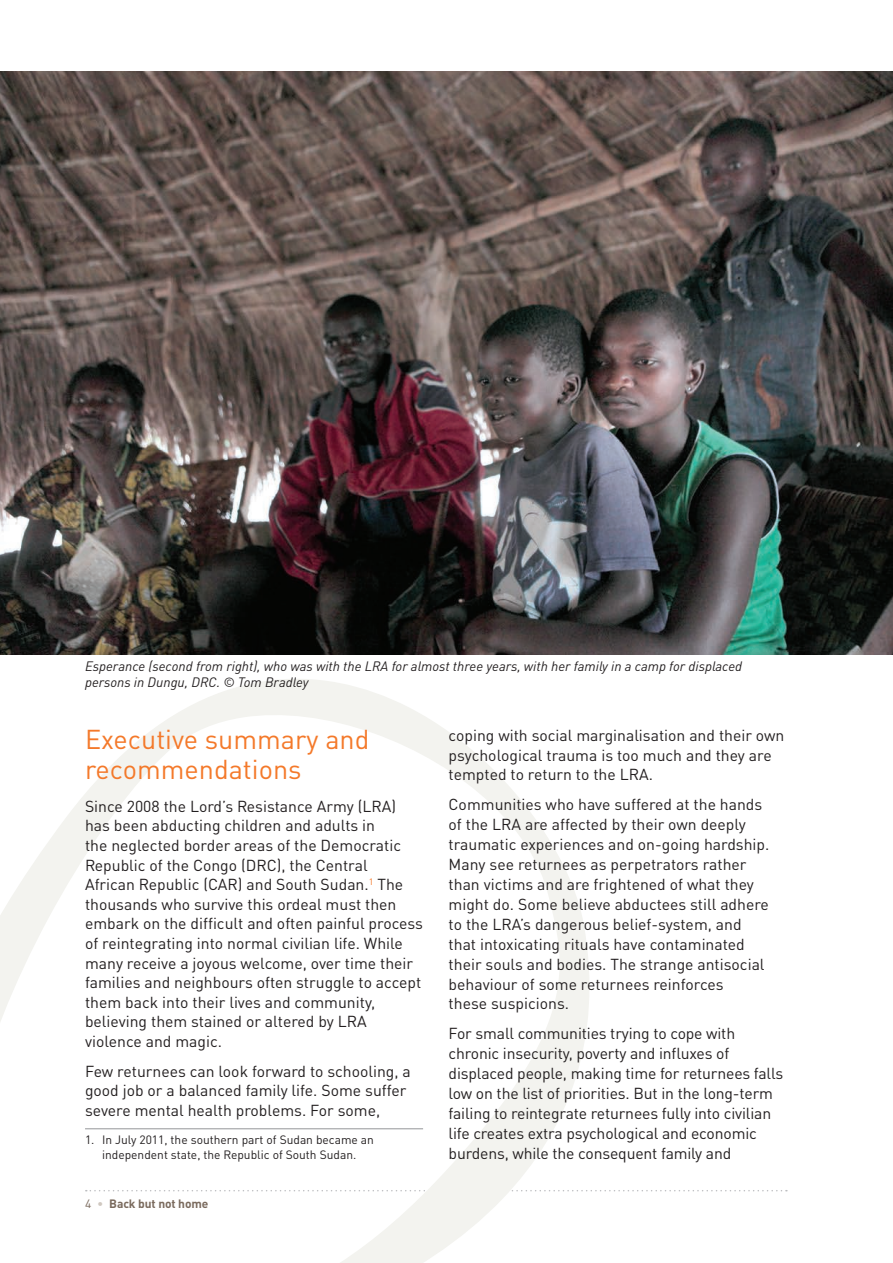
<style>
.page{position:relative;width:893px;height:1263px;background:#fff}
.page>*{position:absolute;margin:0;border:0;box-sizing:border-box;transform-origin:0 0}
.Heading_23pt{font:27px/30.2px "DIN Pro";color:#f4792a}
.t1{font:15.75px/20px "DIN Pro";color:#231f20}
.t2{font:italic 13.5px/16.5px "DIN Pro";color:#231f20}
.footnote{font:12px/15px "DIN Pro";color:#231f20;text-align:center}
.t3{font:700 12px "DIN Pro";letter-spacing:-.01em;color:#7a6a5d}
.s1{font-weight:400}
.s2{font-weight:400;color:#d0c8c0}
</style>
<div class="page">
<svg style="left:595px;top:1190px;width:192px;height:1px"></svg>
<svg style="left:0;top:679px;width:592px;height:584px"></svg>
<hr style="left:85px;top:1128px;width:338px;height:1px;background:#939598">
<img style="left:0;top:71px;width:893px;height:584px">
<p class="t2" style="left:85px;top:656px;width:659px">Esperance (second from right), who was with the LRA for almost three years, with her family in a camp for displaced persons in Dungu, DRC. © Tom Bradley</p>
<p class="Heading_23pt" style="left:85px;top:722px;width:286px">Executive summary and recommendations</p>
<p class="t1" style="left:85px;top:795px;width:339px">Since 2008 the Lord’s Resistance Army (LRA) has been abducting children and adults in<br>the neglected border areas of the Democratic Republic of the Congo (DRC), the Central<br>African Republic (CAR) and South Sudan.<sup>1</sup> The thousands who survive this ordeal must then embark on the difficult and often painful process of reintegrating into normal civilian life. While many receive a joyous welcome, over time their families and neighbours often struggle to accept them back into their lives and community, believing them stained or altered by LRA violence and magic.</p>
<p class="t1" style="left:85px;top:1060px;width:327px">Few returnees can look forward to schooling, a good job or a balanced family life. Some suffer severe mental health problems. For some,</p>
<p class="footnote" style="left:85px;top:1131px;width:290px">1. In July 2011, the southern part of Sudan became an independent state, the Republic of South Sudan.</p>
<p class="t3" style="left:85px;top:1194px;width:125px"><span class="s1">4</span> <span class="s2">•</span> Back but not home</p>
<p class="t1" style="left:449px;top:723px;width:337px">coping with social marginalisation and their own psychological trauma is too much and they are tempted to return to the LRA.</p>
<p class="t1" style="left:449px;top:793px;width:322px">Communities who have suffered at the hands of the LRA are affected by their own deeply traumatic experiences and on-going hardship.<br>Many see returnees as perpetrators rather than victims and are frightened of what they might do. Some believe abductees still adhere to the LRA’s dangerous belief-system, and that intoxicating rituals have contaminated their souls and bodies. The strange antisocial behaviour of some returnees reinforces<br>these suspicions.</p>
<p class="t1" style="left:449px;top:1022px;width:336px">For small communities trying to cope with chronic insecurity, poverty and influxes of displaced people, making time for returnees falls low on the list of priorities. But in the long-term failing to reintegrate returnees fully into civilian life creates extra psychological and economic burdens, while the consequent family and</p>
</div>
